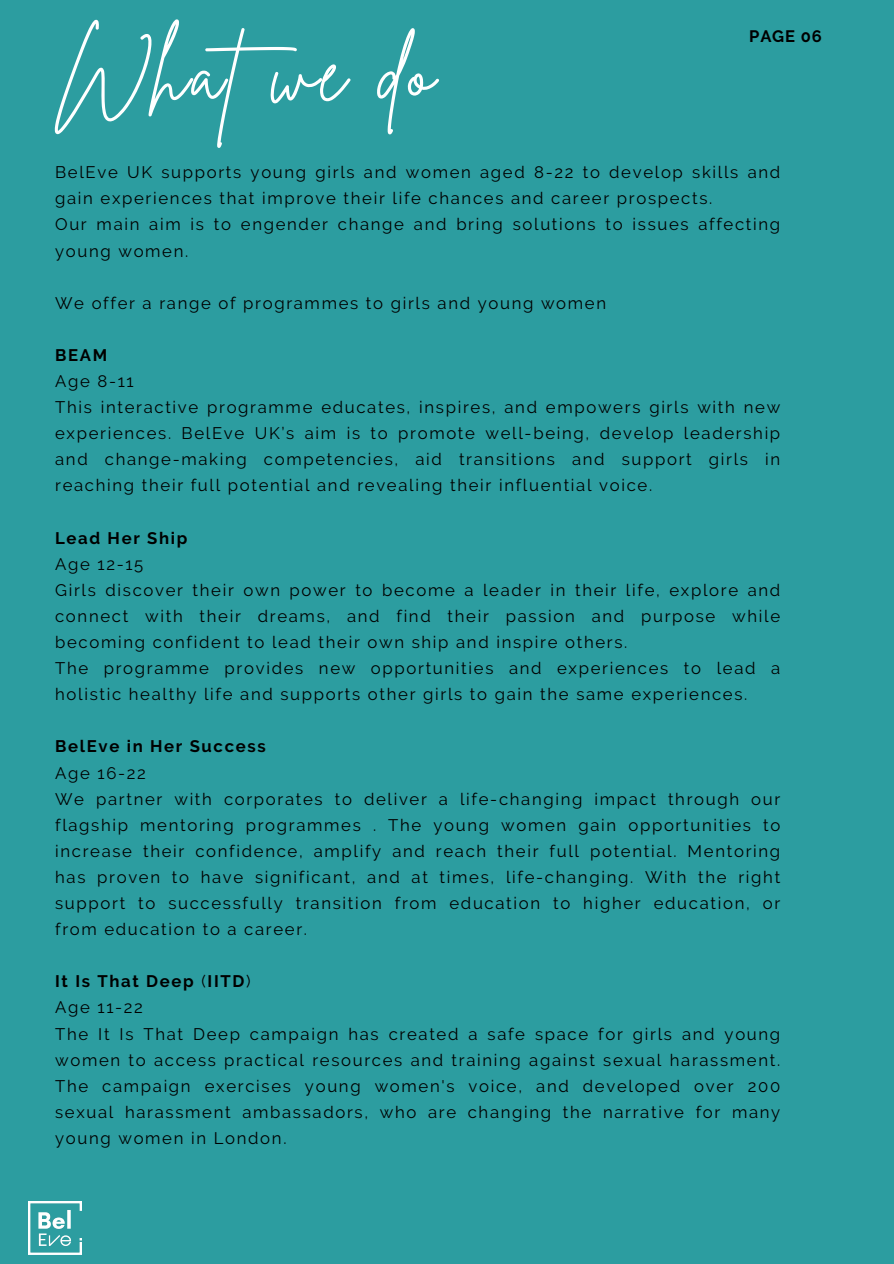
<style>
.page{position:relative;width:894px;height:1264px;background:#fff}
.page>*{position:absolute;margin:0;border:0;box-sizing:border-box;transform-origin:0 0}
.t1{font:81.6px "Brittany Signature";letter-spacing:.05em;color:#fff}
.t2{font:16.65px/26.1px "Raleway";letter-spacing:.1em;color:#000;text-align:justify}
.t3{font:700 16.65px "Raleway";letter-spacing:.1em;color:#000}
.t4{font:700 16.5px "Raleway";letter-spacing:.05em;color:#000}
.s1{font-weight:400}
</style>
<div class="page">
<div style="left:0;top:0;width:893px;height:1263px;background:#2c9da0"></div>
<img style="left:29px;top:1201px;width:53px;height:53px">
<p class="t1" style="left:55px;top:19px;width:381px">Whatwe do</p>
<p class="t4" style="left:749px;top:27px;width:74px">PAGE 06</p>
<h1 class="t2" style="left:55px;top:159px;width:726px">BelEve UK supports young girls and women aged 8-22 to develop skills and gain experiences that improve their life chances and career prospects.</h1>
<h2 class="t2" style="left:55px;top:211px;width:726px">Our main aim is to engender change and bring solutions to issues affecting young women.</h2>
<p class="t2" style="left:55px;top:290px;width:552px">We offer a range of programmes to girls and young women</p>
<p class="t3" style="left:55px;top:345px;width:54px">BEAM</p>
<p class="t2" style="left:55px;top:368px;width:80px">Age 8-11</p>
<p class="t2" style="left:55px;top:394px;width:726px">This interactive programme educates, inspires, and empowers girls with new experiences. BelEve UK’s aim is to promote well-being, develop leadership and change-making competencies, aid transitions and support girls in reaching their full potential and revealing their influential voice.</p>
<p class="t3" style="left:55px;top:528px;width:134px">Lead Her Ship</p>
<p class="t2" style="left:55px;top:551px;width:90px">Age 12-15</p>
<p class="t2" style="left:55px;top:577px;width:726px">Girls discover their own power to become a leader in their life, explore and connect with their dreams, and find their passion and purpose while becoming confident to lead their own ship and inspire others.</p>
<p class="t2" style="left:55px;top:655px;width:726px">The programme provides new opportunities and experiences to lead a holistic healthy life and supports other girls to gain the same experiences.</p>
<p class="t3" style="left:55px;top:736px;width:212px">BelEve in Her Success</p>
<p class="t2" style="left:55px;top:759px;width:92px">Age 16-22</p>
<p class="t2" style="left:55px;top:785px;width:726px">We partner with corporates to deliver a life-changing impact through our flagship mentoring programmes . The young women gain opportunities to increase their confidence, amplify and reach their full potential. Mentoring has proven to have significant, and at times, life-changing. With the right support to successfully transition from education to higher education, or from education to a career.</p>
<p class="t3" style="left:55px;top:971px;width:197px">It Is That Deep <span class="s1">(</span>IITD<span class="s1">)</span></p>
<p class="t2" style="left:55px;top:994px;width:89px">Age 11-22</p>
<p class="t2" style="left:55px;top:1020px;width:726px">The It Is That Deep campaign has created a safe space for girls and young women to access practical resources and training against sexual harassment.<br>The campaign exercises young women's voice, and developed over 200 sexual harassment ambassadors, who are changing the narrative for many young women in London.</p>
</div>
